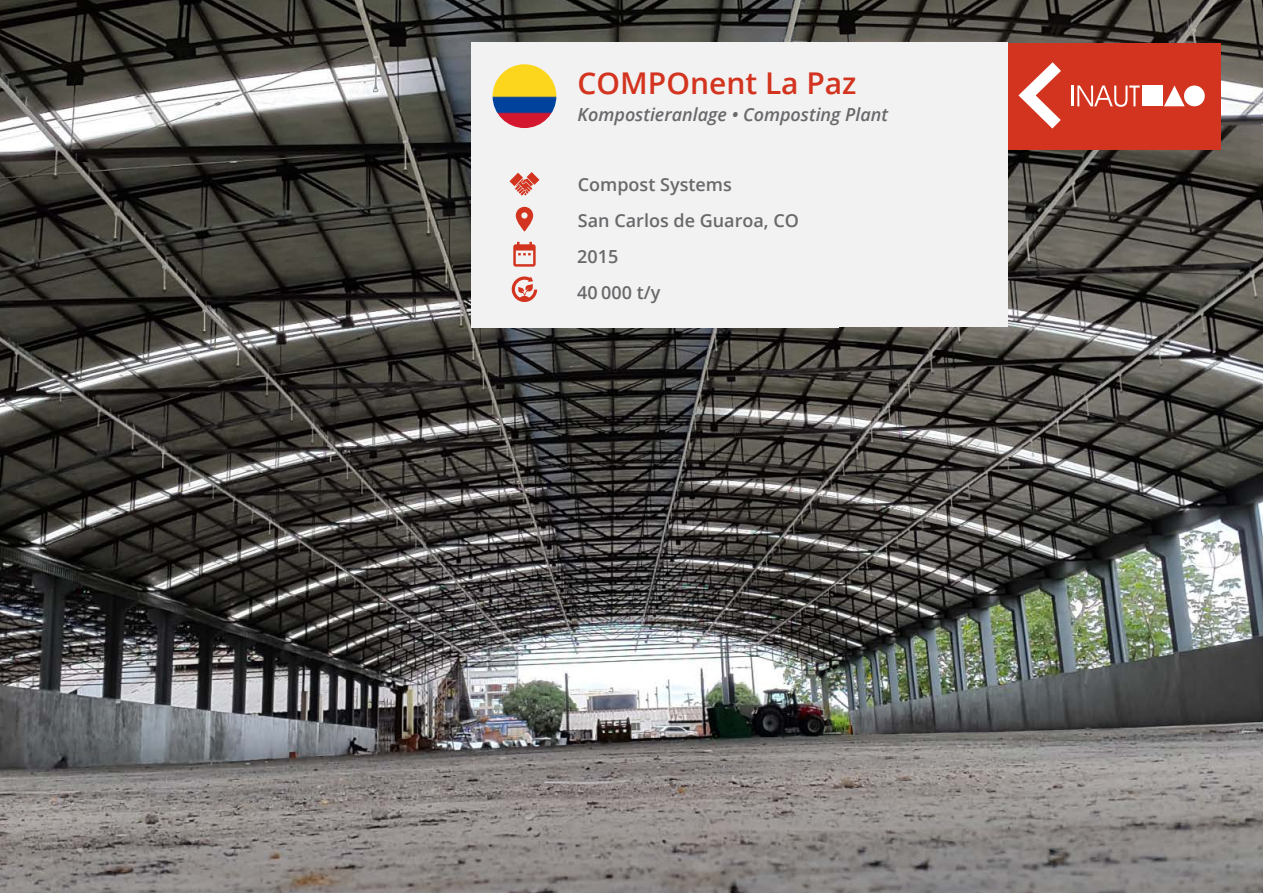
<style>
.page{position:relative;width:1263px;height:893px;background:#fff}
.page>*{position:absolute;margin:0;border:0;box-sizing:border-box;transform-origin:0 0}
.t1{font:600 30px "Open Sans";color:#d3341f}
.t2{font:600 18px/36px "Open Sans";color:#6a686b}
.t3{font:italic 600 18px "Open Sans";color:#6a686b}
</style>
<div class="page">
<img style="left:0;top:0;width:1263px;height:893px">
<div style="left:471px;top:43px;width:537px;height:284px;background:#f2f2f2"></div>
<img style="left:493px;top:64px;width:63px;height:64px;border-radius:32px">
<svg style="left:515px;top:179px;width:18px;height:17px"></svg>
<svg style="left:509px;top:173px;width:14px;height:13px"></svg>
<svg style="left:527px;top:172px;width:12px;height:13px"></svg>
<svg style="left:516px;top:207px;width:17px;height:25px"></svg>
<svg style="left:513px;top:242px;width:23px;height:25px"></svg>
<svg style="left:512px;top:276px;width:25px;height:26px"></svg>
<div style="left:1008px;top:43px;width:212px;height:106px;background:#d3341f"></div>
<div style="left:1142px;top:86px;width:21px;height:20px;background:#fff"></div>
<div style="left:1184px;top:86px;width:21px;height:20px;background:#fff;border-radius:50%"></div>
<svg style="left:1164px;top:86px;width:21px;height:20px"></svg>
<svg style="left:1018px;top:62px;width:122px;height:67px"></svg>
<h1 class="t1" style="left:578px;top:62px;width:280px">COMPOnent La Paz</h1>
<p class="t3" style="left:578px;top:102px;width:312px">Kompostieranlage • Composting Plant</p>
<p class="t2" style="left:577px;top:166px;width:223px">Compost Systems<br>San Carlos de Guaroa, CO<br>2015<br>40 000 t/y</p>
</div>
